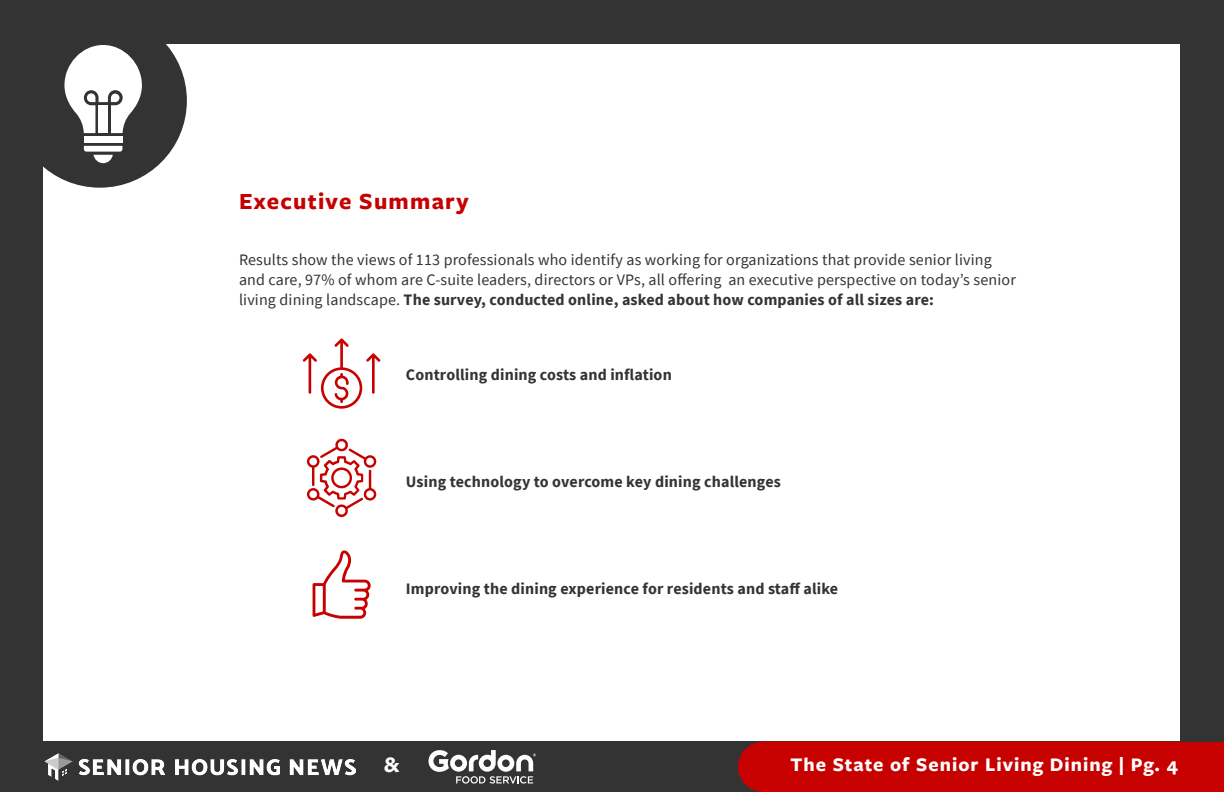
<style>
.page{position:relative;width:1224px;height:792px;background:#fff}
.page>*{position:absolute;margin:0;border:0;box-sizing:border-box;transform-origin:0 0}
.t1{font:700 24px "Freight Sans Pro";letter-spacing:.05em;color:#c70100}
.t2{font:700 23px "Freight Sans Pro";color:#fff}
.t3{font:700 20px "Freight Sans Pro";letter-spacing:.05em;color:#fff}
.t4{font:16px/20px "Source Sans Pro";letter-spacing:.01em;color:#343433}
.t5{font:700 16px "Source Sans Pro";letter-spacing:.01em;color:#343433}
.s1{font-weight:700}
</style>
<div class="page">
<div style="left:0;top:742px;width:1224px;height:50px;background:#333"></div>
<div style="left:738px;top:742px;width:486px;height:50px;background:#c70100"></div>
<img style="left:45px;top:753px;width:310px;height:27px">
<svg style="left:428px;top:750px;width:108px;height:34px"></svg>
<div style="left:1180px;top:9px;width:44px;height:733px;background:#333"></div>
<div style="left:13px;top:14px;width:174px;height:174px;background:#333;border-radius:50%"></div>
<div style="left:0;top:0;width:43px;height:751px;background:#333"></div>
<div style="left:0;top:0;width:1224px;height:44px;background:#333"></div>
<div style="left:84px;top:136px;width:38px;height:7px;background:#fff"></div>
<svg style="left:84px;top:146px;width:38px;height:17px"></svg>
<svg style="left:64px;top:45px;width:78px;height:88px"></svg>
<svg style="left:307px;top:438px;width:69px;height:79px"></svg>
<svg style="left:303px;top:338px;width:78px;height:71px"></svg>
<svg style="left:313px;top:550px;width:58px;height:69px"></svg>
<h1 class="t1" style="left:239px;top:185px;width:231px">Executive Summary</h1>
<p class="t4" style="left:239px;top:250px;width:778px">Results show the views of 113 professionals who identify as working for organizations that provide senior living and care, 97% of whom are C-suite leaders, directors or VPs, all offering an executive perspective on today’s senior living dining landscape. <span class="s1">The survey, conducted online, asked about how companies of all sizes are:</span></p>
<p class="t5" style="left:406px;top:364px;width:267px">Controlling dining costs and inflation</p>
<p class="t5" style="left:406px;top:471px;width:376px">Using technology to overcome key dining challenges</p>
<p class="t5" style="left:406px;top:578px;width:434px">Improving the dining experience for residents and staff alike</p>
<h2 class="t2" style="left:384px;top:748px;width:17px">&amp;</h2>
<p class="t3" style="left:790px;top:751px;width:389px">The State of Senior Living Dining | Pg. 4</p>
</div>
